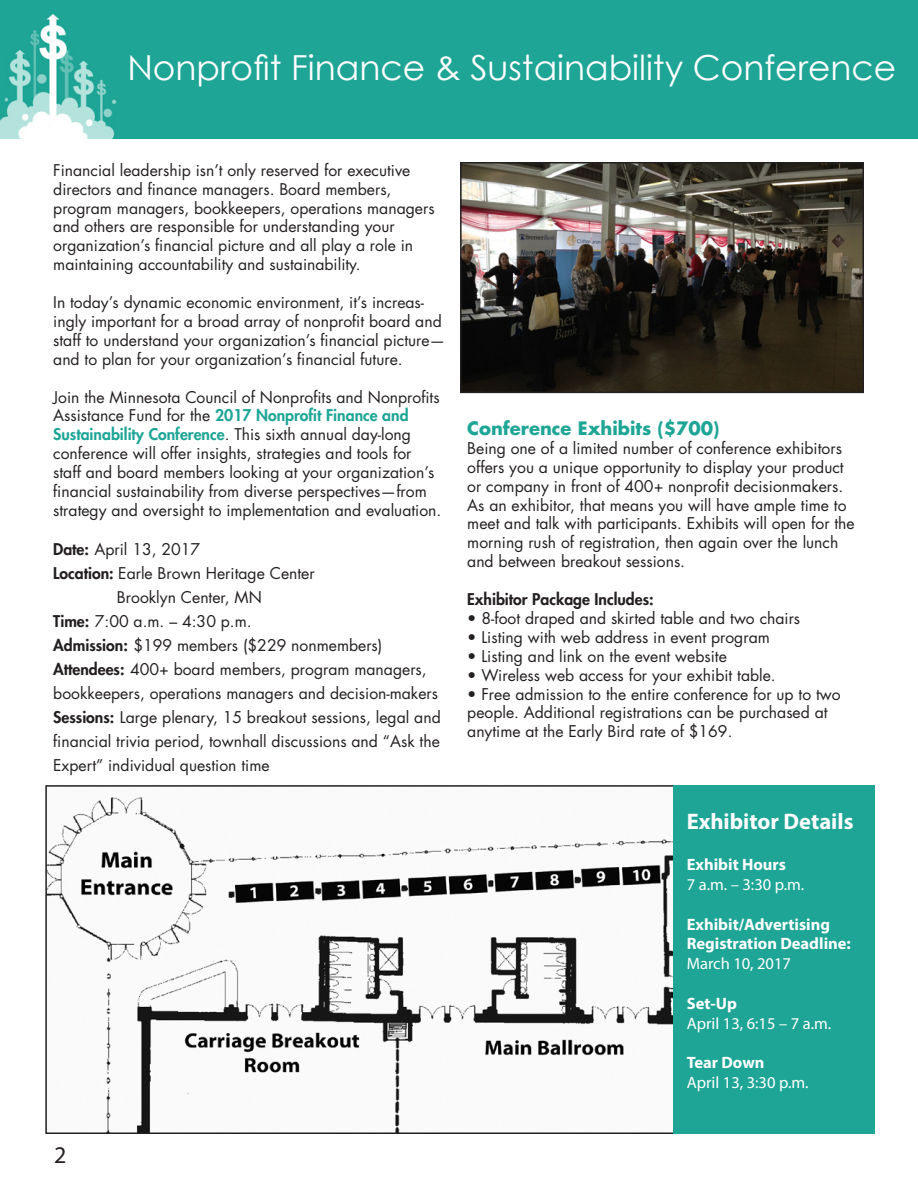
<style>
.page{position:relative;width:918px;height:1188px;background:#fff}
.page>*{position:absolute;margin:0;border:0;box-sizing:border-box;transform-origin:0 0}
.t1{font:34.5px "Century Gothic";color:#fff}
.t2{font:24px "Myriad Pro";color:#231f20}
.t3{font:700 22.5px "Myriad Pro";color:#fff}
.t4{font:700 18px "Futura Std";color:#1ea596}
.t5{font:700 16.5px "Myriad Pro";color:#fff}
.t6{font:16.5px "Myriad Pro";color:#fff}
.t7{font:15.75px/18.9px "Futura Std";color:#231f20}
.t8{font:800 15.75px "Futura Std";color:#231f20}
.s1{font-weight:800;color:#1ea596}
.s2{font-weight:800}
</style>
<div class="page">
<img style="left:463px;top:165px;width:398px;height:225px">
<div style="left:460px;top:162px;width:404px;height:231px;border:2px solid #231f20"></div>
<img style="left:48px;top:797px;width:625px;height:334px">
<div style="left:45px;top:785px;width:687px;height:349px;border:2px solid #231f20"></div>
<div style="left:673px;top:786px;width:201px;height:348px;background:#1ea596"></div>
<div style="left:0;top:0;width:918px;height:138px;background:#1ea596"></div>
<img style="left:0;top:14px;width:117px;height:124px">
<div style="left:78px;top:0;width:170px;height:54px;background:#1ea596"></div>
<p class="t1" style="left:127px;top:43px;width:770px">Nonprofit Finance &amp; Sustainability Conference</p>
<p class="t7" style="left:53px;top:161px;width:359px">Financial leadership isn’t only reserved for executive directors and finance managers. Board members,</p>
<p class="t7" style="left:53px;top:198px;width:383px">program managers, bookkeepers, operations managers and others are responsible for understanding your</p>
<p class="t7" style="left:53px;top:236px;width:361px">organization’s financial picture and all play a role in</p>
<p class="t7" style="left:53px;top:255px;width:309px">maintaining accountability and sustainability.</p>
<p class="t7" style="left:53px;top:293px;width:394px">In today’s dynamic economic environment, it’s increas&shy;ingly important for a broad array of nonprofit board and staff to understand your organization’s financial picture— and to plan for your organization’s financial future.</p>
<p class="t7" style="left:53px;top:387px;width:388px">Join the Minnesota Council of Nonprofits and Nonprofits<br>Assistance Fund for the <span class="s1">2017 Nonprofit Finance and</span></p>
<p class="t7" style="left:53px;top:425px;width:390px"><span class="s1">Sustainability Conference</span>. This sixth annual day-long conference will offer insights, strategies and tools for staff and board members looking at your organization’s financial sustainability from diverse perspectives—from strategy and oversight to implementation and evaluation.</p>
<p class="t7" style="left:53px;top:540px;width:149px"><span class="s2">Date:</span> April 13, 2017</p>
<p class="t7" style="left:53px;top:564px;width:263px"><span class="s2">Location:</span> Earle Brown Heritage Center</p>
<p class="t7" style="left:117px;top:588px;width:146px">Brooklyn Center, MN</p>
<p class="t7" style="left:53px;top:612px;width:200px"><span class="s2">Time:</span> 7:00 a.m. – 4:30 p.m.</p>
<p class="t7" style="left:53px;top:636px;width:331px"><span class="s2">Admission:</span> $199 members ($229 nonmembers)</p>
<p class="t7" style="left:53px;top:657px;width:386px;line-height:24px"><span class="s2">Attendees:</span> 400+ board members, program managers, bookkeepers, operations managers and decision-makers</p>
<p class="t7" style="left:53px;top:705px;width:389px;line-height:24px;text-align:justify"><span class="s2">Sessions:</span> Large plenary, 15 breakout sessions, legal and financial trivia period, townhall discussions and “Ask the Expert” individual question time</p>
<p class="t2" style="left:54px;top:1140px;width:14px">2</p>
<p class="t4" style="left:467px;top:416px;width:254px">Conference Exhibits ($700)</p>
<p class="t7" style="left:467px;top:439px;width:389px">Being one of a limited number of conference exhibitors offers you a unique opportunity to display your product or company in front of 400+ nonprofit decisionmakers.<br>As an exhibitor, that means you will have ample time to meet and talk with participants. Exhibits will open for the morning rush of registration, then again over the lunch and between breakout sessions.</p>
<p class="t8" style="left:467px;top:589px;width:188px">Exhibitor Package Includes:</p>
<p class="t7" style="left:467px;top:609px;width:335px">• 8-foot draped and skirted table and two chairs</p>
<p class="t7" style="left:467px;top:628px;width:304px">• Listing with web address in event program</p>
<p class="t7" style="left:467px;top:647px;width:261px">• Listing and link on the event website</p>
<p class="t7" style="left:467px;top:666px;width:310px">• Wireless web access for your exhibit table.</p>
<p class="t7" style="left:467px;top:685px;width:375px">• Free admission to the entire conference for up to two people. Additional registrations can be purchased at anytime at the Early Bird rate of $169.</p>
<p class="t3" style="left:687px;top:806px;width:168px">Exhibitor Details</p>
<p class="t5" style="left:687px;top:854px;width:101px">Exhibit Hours</p>
<p class="t6" style="left:687px;top:874px;width:119px">7 a.m. – 3:30 p.m.</p>
<p class="t5" style="left:687px;top:913px;width:145px">Exhibit/Advertising</p>
<p class="t5" style="left:687px;top:933px;width:166px">Registration Deadline:</p>
<p class="t6" style="left:687px;top:953px;width:106px">March 10, 2017</p>
<p class="t5" style="left:687px;top:992px;width:52px">Set-Up</p>
<p class="t6" style="left:687px;top:1013px;width:146px">April 13, 6:15 – 7 a.m.</p>
<p class="t5" style="left:687px;top:1052px;width:79px">Tear Down</p>
<p class="t6" style="left:687px;top:1072px;width:123px">April 13, 3:30 p.m.</p>
</div>
